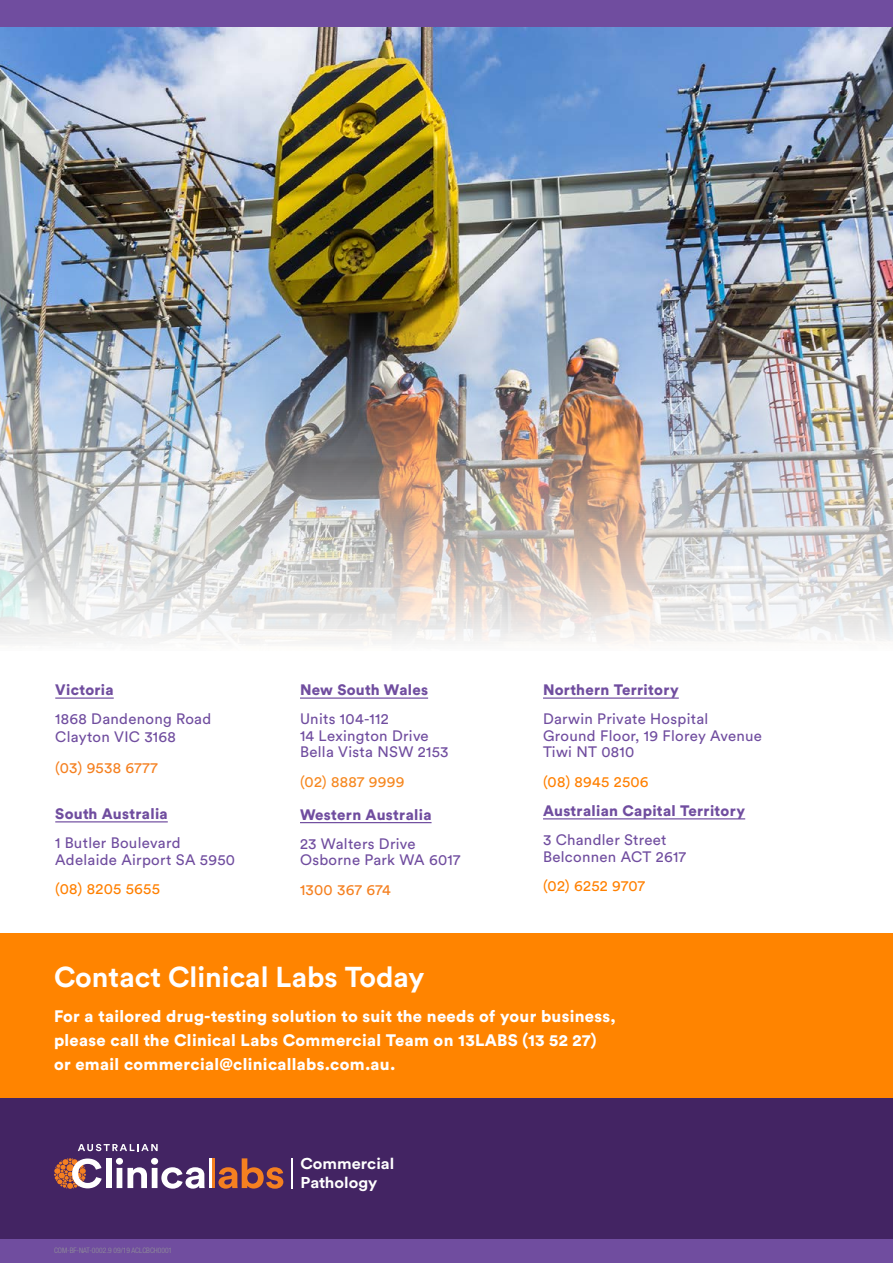
<style>
.page{position:relative;width:893px;height:1263px;background:#fff}
.page>*{position:absolute;margin:0;border:0;box-sizing:border-box;transform-origin:0 0}
.t1{font:700 28.5px "Circular Std";color:#fff}
.t2{font:900 16.5px/24px "Circular Std";letter-spacing:.02em;color:#fff}
.t3{font:700 15.6px/18.6px "Circular Std";color:#fff;scale:1.06 1}
.t4{font:15px/16.5px "Circular Std";letter-spacing:.02em;color:#704d9f}
.t5{font:900 15px "Circular Std";letter-spacing:.02em;color:#704d9f}
.t6{font:15px "Circular Std";letter-spacing:.02em;color:#ff8000}
.t7{font:15px "Circular Std";letter-spacing:.02em;color:#f58020}
.t8{font:15px "Circular Std";letter-spacing:.02em;color:#f6871f}
.t9{font:300 condensed 7.5px "Helvetica Neue LT Std";color:#939598}
</style>
<div class="page">
<img style="left:0;top:27px;width:893px;height:617px">
<div style="left:0;top:933px;width:893px;height:178px;background:#ff8400"></div>
<div style="left:0;top:1098px;width:893px;height:165px;background:#704d9f"></div>
<div style="left:0;top:0;width:893px;height:27px;background:#704d9f"></div>
<div style="left:0;top:1098px;width:893px;height:140px;background:#432463"></div>
<svg style="left:78px;top:1144px;width:80px;height:7px"></svg>
<div style="left:106px;top:1158px;width:5px;height:30px;background:#fff"></div>
<svg style="left:116px;top:1158px;width:89px;height:31px"></svg>
<hr style="left:209px;top:1158px;width:3px;height:30px;background:#fff">
<hr style="left:212px;top:1158px;width:3px;height:30px;background:#f58020">
<svg style="left:218px;top:1158px;width:65px;height:31px"></svg>
<svg style="left:54px;top:1158px;width:48px;height:31px"></svg>
<hr style="left:292px;top:1158px;width:1px;height:30px;background:#fff">
<hr style="left:55px;top:697px;width:59px;height:2px;background:#704d9f">
<hr style="left:55px;top:821px;width:113px;height:1px;background:#704d9f">
<hr style="left:300px;top:697px;width:128px;height:2px;background:#704d9f">
<hr style="left:300px;top:822px;width:132px;height:1px;background:#704d9f">
<hr style="left:543px;top:697px;width:136px;height:2px;background:#704d9f">
<hr style="left:543px;top:818px;width:202px;height:1px;background:#704d9f">
<p class="t5" style="left:55px;top:680px;width:60px">Victoria</p>
<p class="t4" style="left:55px;top:710px;width:157px;line-height:18px">1868 Dandenong Road<br>Clayton VIC 3168</p>
<p class="t7" style="left:55px;top:759px;width:104px">(03) 9538 6777</p>
<p class="t5" style="left:55px;top:804px;width:114px">South Australia</p>
<p class="t4" style="left:55px;top:834px;width:181px">1 Butler Boulevard<br>Adelaide Airport SA 5950</p>
<p class="t6" style="left:55px;top:879px;width:106px">(08) 8205 5655</p>
<p class="t5" style="left:300px;top:680px;width:130px">New South Wales</p>
<p class="t4" style="left:300px;top:711px;width:150px">Units 104-112<br>14 Lexington Drive<br>Bella Vista NSW 2153</p>
<p class="t8" style="left:300px;top:772px;width:106px">(02) 8887 9999</p>
<p class="t5" style="left:300px;top:804px;width:133px">Western Australia</p>
<p class="t4" style="left:300px;top:835px;width:162px">23 Walters Drive<br>Osborne Park WA 6017</p>
<p class="t7" style="left:300px;top:880px;width:92px">1300 367 674</p>
<p class="t5" style="left:543px;top:680px;width:137px">Northern Territory</p>
<p class="t4" style="left:543px;top:711px;width:220px">Darwin Private Hospital<br>Ground Floor, 19 Florey Avenue<br>Tiwi NT 0810</p>
<p class="t6" style="left:543px;top:772px;width:107px">(08) 8945 2506</p>
<p class="t5" style="left:543px;top:801px;width:204px">Australian Capital Territory</p>
<p class="t4" style="left:543px;top:831px;width:144px">3 Chandler Street<br>Belconnen ACT 2617</p>
<p class="t6" style="left:543px;top:876px;width:104px">(02) 6252 9707</p>
<h1 class="t1" style="left:54px;top:959px;width:372px">Contact Clinical Labs Today</h1>
<p class="t2" style="left:54px;top:1004px;width:563px">For a tailored drug-testing solution to suit the needs of your business, please call the Clinical Labs Commercial Team on 13LABS (13 52 27) or email commercial@clinicallabs.com.au.</p>
<p class="t9" style="left:54px;top:1246px;width:120px">COM-BF-NAT-0002.9 09/19 ACLCBCH0001</p>
<p class="t3" style="left:301px;top:1154px;width:90px">Commercial<br>Pathology</p>
</div>
